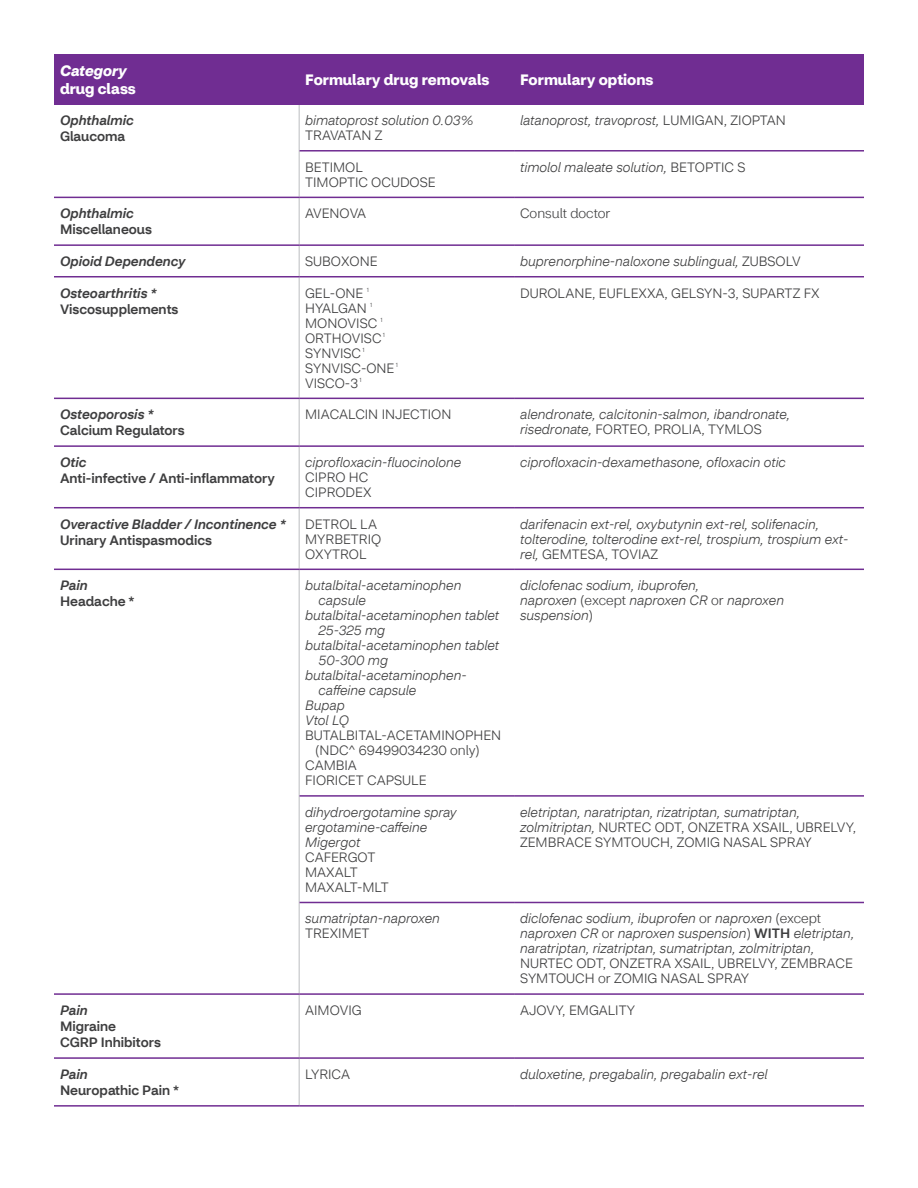
<style>
.page{position:relative;width:918px;height:1188px;background:#fff}
.page>*{position:absolute;margin:0;border:0;box-sizing:border-box;transform-origin:0 0}
.t1{font:700 15px/18.3px "CVS Health Sans";color:#fff}
.t2{font:italic 300 13.5px/15px "CVS Health Sans";color:#3e3e3f}
.t3{font:300 13.5px/15px "CVS Health Sans";color:#3e3e3f}
.t4{font:500 13.5px/16.2px "CVS Health Sans";color:#3e3e3f}
.t5{font:italic 500 13.5px/16.2px "CVS Health Sans";color:#3e3e3f}
.s1{font-style:italic}
.s2{font-style:normal}
.s3{font-weight:500;font-style:normal}
</style>
<div class="page">
<div style="left:54px;top:54px;width:245px;height:51px;background:#702d92"></div>
<div style="left:299px;top:54px;width:215px;height:51px;background:#702d92"></div>
<div style="left:514px;top:54px;width:350px;height:51px;background:#702d92"></div>
<hr style="left:299px;top:105px;width:1px;height:46px;background:#bcbdc0">
<hr style="left:299px;top:151px;width:1px;height:46px;background:#bcbdc0">
<hr style="left:299px;top:198px;width:1px;height:46px;background:#bcbdc0">
<hr style="left:299px;top:246px;width:1px;height:30px;background:#bcbdc0">
<hr style="left:299px;top:277px;width:1px;height:121px;background:#bcbdc0">
<hr style="left:299px;top:399px;width:1px;height:46px;background:#bcbdc0">
<hr style="left:299px;top:447px;width:1px;height:60px;background:#bcbdc0">
<hr style="left:299px;top:508px;width:1px;height:61px;background:#bcbdc0">
<hr style="left:299px;top:570px;width:1px;height:226px;background:#bcbdc0">
<hr style="left:299px;top:796px;width:1px;height:106px;background:#bcbdc0">
<hr style="left:299px;top:902px;width:1px;height:91px;background:#bcbdc0">
<hr style="left:299px;top:995px;width:1px;height:62px;background:#bcbdc0">
<hr style="left:299px;top:1059px;width:1px;height:46px;background:#bcbdc0">
<hr style="left:300px;top:150px;width:214px;height:2px;background:#702d92">
<hr style="left:514px;top:150px;width:350px;height:2px;background:#702d92">
<hr style="left:54px;top:197px;width:245px;height:1px;background:#702d92">
<hr style="left:299px;top:197px;width:215px;height:1px;background:#702d92">
<hr style="left:514px;top:197px;width:350px;height:1px;background:#702d92">
<hr style="left:54px;top:244px;width:245px;height:2px;background:#702d92">
<hr style="left:299px;top:244px;width:215px;height:2px;background:#702d92">
<hr style="left:514px;top:244px;width:350px;height:2px;background:#702d92">
<hr style="left:54px;top:276px;width:245px;height:1px;background:#702d92">
<hr style="left:299px;top:276px;width:215px;height:1px;background:#702d92">
<hr style="left:514px;top:276px;width:350px;height:1px;background:#702d92">
<hr style="left:54px;top:398px;width:245px;height:1px;background:#702d92">
<hr style="left:299px;top:398px;width:215px;height:1px;background:#702d92">
<hr style="left:514px;top:398px;width:350px;height:1px;background:#702d92">
<hr style="left:54px;top:445px;width:245px;height:2px;background:#702d92">
<hr style="left:299px;top:445px;width:215px;height:2px;background:#702d92">
<hr style="left:514px;top:445px;width:350px;height:2px;background:#702d92">
<hr style="left:54px;top:507px;width:245px;height:1px;background:#702d92">
<hr style="left:299px;top:507px;width:215px;height:1px;background:#702d92">
<hr style="left:514px;top:507px;width:350px;height:1px;background:#702d92">
<hr style="left:54px;top:569px;width:245px;height:1px;background:#702d92">
<hr style="left:299px;top:569px;width:215px;height:1px;background:#702d92">
<hr style="left:514px;top:569px;width:350px;height:1px;background:#702d92">
<hr style="left:300px;top:795px;width:214px;height:2px;background:#702d92">
<hr style="left:514px;top:795px;width:350px;height:2px;background:#702d92">
<hr style="left:300px;top:902px;width:214px;height:1px;background:#702d92">
<hr style="left:514px;top:902px;width:350px;height:1px;background:#702d92">
<hr style="left:54px;top:993px;width:245px;height:2px;background:#702d92">
<hr style="left:299px;top:993px;width:215px;height:2px;background:#702d92">
<hr style="left:514px;top:993px;width:350px;height:2px;background:#702d92">
<hr style="left:54px;top:1057px;width:245px;height:2px;background:#702d92">
<hr style="left:299px;top:1057px;width:215px;height:2px;background:#702d92">
<hr style="left:514px;top:1057px;width:350px;height:2px;background:#702d92">
<hr style="left:54px;top:1105px;width:245px;height:2px;background:#702d92">
<hr style="left:299px;top:1105px;width:215px;height:2px;background:#702d92">
<hr style="left:514px;top:1105px;width:350px;height:2px;background:#702d92">
<p class="t1" style="left:60px;top:62px;width:77px"><span class="s1">Category </span>drug class</p>
<p class="t1" style="left:305px;top:71px;width:186px">Formulary drug removals</p>
<p class="t1" style="left:520px;top:71px;width:135px">Formulary options</p>
<p class="t5" style="left:60px;top:112px;width:75px">Ophthalmic<br><span class="s2">Glaucoma</span></p>
<p class="t2" style="left:305px;top:113px;width:170px">bimatoprost solution 0.03%<br><span class="s2">TRAVATAN Z</span></p>
<p class="t2" style="left:520px;top:113px;width:267px">latanoprost, travoprost, <span class="s2">LUMIGAN, ZIOPTAN</span></p>
<p class="t3" style="left:305px;top:159px;width:132px">BETIMOL<br>TIMOPTIC OCUDOSE</p>
<p class="t2" style="left:520px;top:159px;width:227px">timolol maleate solution, <span class="s2">BETOPTIC S</span></p>
<p class="t4" style="left:60px;top:205px;width:93px"><span class="s1">Ophthalmic<br></span>Miscellaneous</p>
<p class="t3" style="left:305px;top:206px;width:63px">AVENOVA</p>
<p class="t3" style="left:520px;top:206px;width:92px">Consult doctor</p>
<p class="t5" style="left:60px;top:253px;width:128px">Opioid Dependency</p>
<p class="t3" style="left:305px;top:254px;width:74px">SUBOXONE</p>
<p class="t2" style="left:520px;top:254px;width:282px">buprenorphine-naloxone sublingual, <span class="s2">ZUBSOLV</span></p>
<p class="t4" style="left:60px;top:285px;width:120px"><span class="s1">Osteoarthritis *<br></span>Viscosupplements</p>
<p class="t3" style="left:305px;top:285px;width:94px">GEL-ONE <sup>1<br></sup>HYALGAN <sup>1<br></sup>MONOVISC <sup>1<br></sup>ORTHOVISC <sup>1<br></sup>SYNVISC <sup>1<br></sup>SYNVISC-ONE <sup>1<br></sup>VISCO-3 <sup>1</sup></p>
<p class="t3" style="left:520px;top:285px;width:301px">DUROLANE, EUFLEXXA, GELSYN-3, SUPARTZ FX</p>
<p class="t4" style="left:60px;top:406px;width:126px"><span class="s1">Osteoporosis *<br></span>Calcium Regulators</p>
<p class="t3" style="left:305px;top:407px;width:148px">MIACALCIN INJECTION</p>
<p class="t2" style="left:520px;top:407px;width:272px">alendronate, calcitonin-salmon, ibandronate, risedronate, <span class="s2">FORTEO, PROLIA, TYMLOS</span></p>
<p class="t4" style="left:60px;top:454px;width:216px"><span class="s1">Otic<br></span>Anti-infective / Anti-inflammatory</p>
<p class="t2" style="left:305px;top:455px;width:158px">ciprofloxacin-fluocinolone<br><span class="s2">CIPRO HC<br>CIPRODEX</span></p>
<p class="t2" style="left:520px;top:455px;width:267px">ciprofloxacin-dexamethasone, ofloxacin otic</p>
<p class="t5" style="left:60px;top:516px;width:227px">Overactive Bladder / Incontinence *<br><span class="s2">Urinary Antispasmodics</span></p>
<p class="t3" style="left:305px;top:516px;width:78px">DETROL LA<br>MYRBETRIQ<br>OXYTROL</p>
<p class="t2" style="left:520px;top:516px;width:330px">darifenacin ext-rel, oxybutynin ext-rel, solifenacin, tolterodine, tolterodine ext-rel, trospium, trospium ext&shy;rel, <span class="s2">GEMTESA, TOVIAZ</span></p>
<p class="t4" style="left:60px;top:577px;width:76px"><span class="s1">Pain<br></span>Headache *</p>
<p class="t2" style="left:305px;top:578px;width:158px">butalbital-acetaminophen</p>
<p class="t2" style="left:520px;top:578px;width:265px">diclofenac sodium, ibuprofen,<br>naproxen <span class="s2">(except</span> naproxen CR <span class="s2">or</span> naproxen suspension<span class="s2">)</span></p>
<p class="t2" style="left:319px;top:593px;width:49px">capsule</p>
<p class="t2" style="left:305px;top:608px;width:196px">butalbital-acetaminophen tablet</p>
<p class="t2" style="left:319px;top:623px;width:68px">25-325 mg</p>
<p class="t2" style="left:305px;top:638px;width:196px">butalbital-acetaminophen tablet</p>
<p class="t2" style="left:319px;top:653px;width:71px">50-300 mg</p>
<p class="t2" style="left:305px;top:668px;width:163px">butalbital-acetaminophen-</p>
<p class="t2" style="left:319px;top:683px;width:99px">caffeine capsule</p>
<p class="t2" style="left:305px;top:698px;width:41px">Bupap</p>
<p class="t2" style="left:305px;top:713px;width:45px">Vtol LQ</p>
<p class="t3" style="left:305px;top:728px;width:198px">BUTALBITAL-ACETAMINOPHEN</p>
<p class="t3" style="left:315px;top:743px;width:166px">(NDC^ 69499034230 only)</p>
<p class="t3" style="left:305px;top:758px;width:53px">CAMBIA</p>
<p class="t3" style="left:305px;top:773px;width:123px">FIORICET CAPSULE</p>
<p class="t2" style="left:305px;top:805px;width:153px">dihydroergotamine spray ergotamine-caffeine<br>Migergot<br><span class="s2">CAFERGOT<br>MAXALT<br>MAXALT-MLT</span></p>
<p class="t3" style="left:520px;top:804px;width:338px"><span class="s1">eletriptan, naratriptan, rizatriptan, sumatriptan, zolmitriptan,</span> NURTEC ODT, ONZETRA XSAIL, UBRELVY,<br>ZEMBRACE SYMTOUCH, ZOMIG NASAL SPRAY</p>
<p class="t2" style="left:305px;top:911px;width:136px">sumatriptan-naproxen<br><span class="s2">TREXIMET</span></p>
<p class="t2" style="left:520px;top:911px;width:336px">diclofenac sodium, ibuprofen <span class="s2">or</span> naproxen <span class="s2">(except </span>naproxen CR <span class="s2">or</span> naproxen suspension<span class="s2">)</span> <span class="s3">WITH</span> eletriptan, naratriptan, rizatriptan, sumatriptan, zolmitriptan, <span class="s2">NURTEC ODT, ONZETRA XSAIL, UBRELVY, ZEMBRACE SYMTOUCH or ZOMIG NASAL SPRAY</span></p>
<p class="t4" style="left:60px;top:1002px;width:103px"><span class="s1">Pain<br></span>Migraine<br>CGRP Inhibitors</p>
<p class="t3" style="left:305px;top:1003px;width:58px">AIMOVIG</p>
<p class="t3" style="left:520px;top:1003px;width:116px">AJOVY, EMGALITY</p>
<p class="t4" style="left:60px;top:1066px;width:121px"><span class="s1">Pain<br></span>Neuropathic Pain *</p>
<p class="t3" style="left:305px;top:1067px;width:47px">LYRICA</p>
<p class="t2" style="left:520px;top:1067px;width:249px">duloxetine, pregabalin, pregabalin ext-rel</p>
</div>
